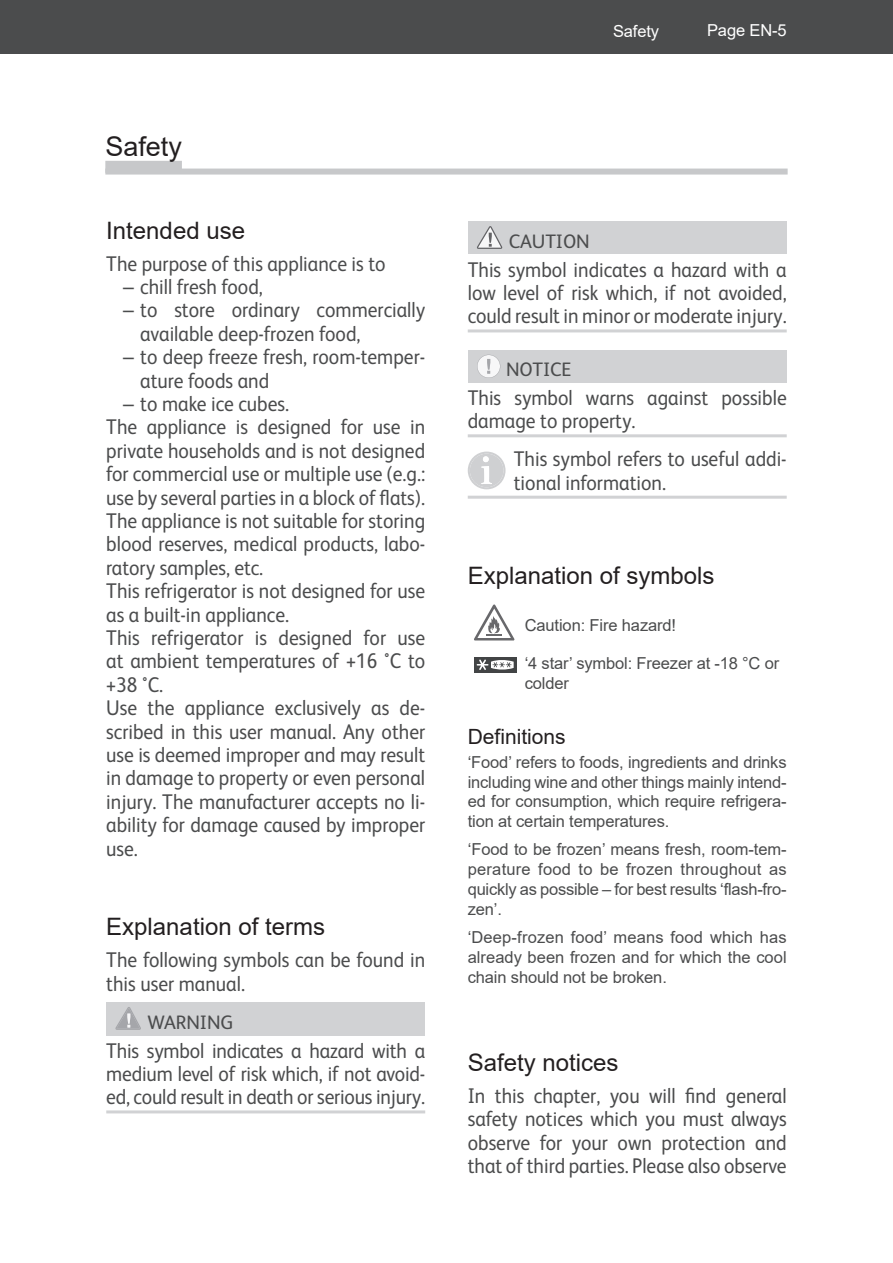
<style>
.page{position:relative;width:893px;height:1263px;background:#fff}
.page>*{position:absolute;margin:0;border:0;box-sizing:border-box;transform-origin:0 0}
.t1{font:27px "Arial";color:#231f20}
.t2{font:24px "Arial";color:#231f20}
.t3{font:21.3px/23.4px "FS Albert";color:#4b4c4d;scale:.92 1}
.t4{font:21px "Arial";color:#231f20}
.t5{font:19.5px "FS Albert";letter-spacing:-.005em;color:#4b4c4d}
.t6{font:16.5px/19.8px "Arial";letter-spacing:-.01em;color:#4b4c4d;text-align:justify}
.t7{font:16.5px "Arial";letter-spacing:-.01em;color:#fff}
.s1{font-family:"Arial"}
</style>
<div class="page">
<div style="left:105px;top:161px;width:77px;height:12px;background:#c7c8ca"></div>
<div style="left:105px;top:169px;width:682px;height:6px;background:#c7c8ca"></div>
<div style="left:106px;top:1002px;width:319px;height:33px;background:#d1d2d4"></div>
<hr style="left:106px;top:1110px;width:319px;height:3px;background:#d1d2d4">
<svg style="left:115px;top:1007px;width:26px;height:23px"></svg>
<div style="left:468px;top:221px;width:319px;height:33px;background:#d1d2d4"></div>
<hr style="left:468px;top:329px;width:319px;height:3px;background:#d1d2d4">
<div style="left:468px;top:350px;width:319px;height:33px;background:#d1d2d4"></div>
<hr style="left:468px;top:434px;width:319px;height:3px;background:#d1d2d4">
<hr style="left:468px;top:496px;width:319px;height:3px;background:#d1d2d4">
<svg style="left:477px;top:226px;width:25px;height:23px"></svg>
<svg style="left:477px;top:355px;width:23px;height:23px"></svg>
<svg style="left:468px;top:452px;width:37px;height:37px"></svg>
<svg style="left:474px;top:605px;width:40px;height:36px"></svg>
<div style="left:474px;top:657px;width:42px;height:16px;background:#424445"></div>
<svg style="left:477px;top:659px;width:37px;height:11px"></svg>
<div style="left:0;top:0;width:893px;height:54px;background:#4b4c4d"></div>
<p class="t1" style="left:105px;top:131px;width:78px">Safety</p>
<p class="t2" style="left:106px;top:217px;width:140px">Intended use</p>
<p class="t3" style="left:106px;top:253px;width:305px">The purpose of this appliance is to</p>
<p class="t3" style="left:123px;top:277px;width:153px"><span class="s1">–</span> chill fresh food,</p>
<p class="t3" style="left:140px;top:300px;width:311px;text-indent:-17px"><span class="s1">–</span> to store ordinary commercially available deep-frozen food,</p>
<p class="t3" style="left:140px;top:347px;width:311px;text-indent:-17px"><span class="s1">–</span> to deep freeze fresh, room-temper&shy;ature foods and</p>
<p class="t3" style="left:106px;top:394px;width:348px;text-indent:17px"><span class="s1">–</span> to make ice cubes.<br>The appliance is designed for use in private households and is not designed for commercial use or multiple use (e.g.: use by several parties in a block of flats).<br>The appliance is not suitable for storing blood reserves, medical products, labo&shy;ratory samples, etc.<br>This refrigerator is not designed for use as a built-in appliance.<br>This refrigerator is designed for use at ambient temperatures of +16 °C to +38 °C.<br>Use the appliance exclusively as de&shy;scribed in this user manual. Any other use is deemed improper and may result in damage to property or even personal injury. The manufacturer accepts no li&shy;ability for damage caused by improper use.</p>
<p class="t2" style="left:106px;top:914px;width:220px">Explanation of terms</p>
<p class="t3" style="left:106px;top:950px;width:348px">The following symbols can be found in this user manual.</p>
<p class="t5" style="left:148px;top:1015px;width:87px">WARNING</p>
<p class="t3" style="left:106px;top:1040px;width:348px;text-align:justify">This symbol indicates a hazard with a medium level of risk which, if not avoid&shy;ed, could result in death or serious injury.</p>
<p class="t7" style="left:613px;top:22px;width:48px">Safety</p>
<p class="t7" style="left:707px;top:22px;width:81px">Page EN-5</p>
<p class="t5" style="left:509px;top:234px;width:82px">CAUTION</p>
<p class="t3" style="left:468px;top:259px;width:348px;text-align:justify">This symbol indicates a hazard with a low level of risk which, if not avoided, could result in minor or moderate injury.</p>
<p class="t5" style="left:506px;top:362px;width:67px">NOTICE</p>
<p class="t3" style="left:468px;top:388px;width:348px">This symbol warns against possible damage to property.</p>
<p class="t3" style="left:514px;top:449px;width:298px">This symbol refers to useful addi&shy;tional information.</p>
<p class="t2" style="left:468px;top:562px;width:248px">Explanation of symbols</p>
<p class="t6" style="left:525px;top:615px;width:153px">Caution: Fire hazard!</p>
<p class="t6" style="left:525px;top:653px;width:256px">‘4 star’ symbol: Freezer at -18 °C or colder</p>
<p class="t4" style="left:468px;top:725px;width:100px">Definitions</p>
<p class="t6" style="left:468px;top:752px;width:320px">‘Food’ refers to foods, ingredients and drinks including wine and other things mainly intend&shy;ed for consumption, which require refrigera&shy;tion at certain temperatures.</p>
<p class="t6" style="left:468px;top:840px;width:320px">‘Food to be frozen’ means fresh, room-tem&shy;perature food to be frozen throughout as quickly as possible – for best results ‘flash-fro&shy;zen’.</p>
<p class="t6" style="left:468px;top:928px;width:320px">‘Deep-frozen food’ means food which has already been frozen and for which the cool chain should not be broken.</p>
<p class="t2" style="left:468px;top:1049px;width:152px">Safety notices</p>
<p class="t3" style="left:468px;top:1086px;width:348px;text-align:justify">In this chapter, you will find general safety notices which you must always observe for your own protection and that of third parties. Please also observe</p>
</div>
